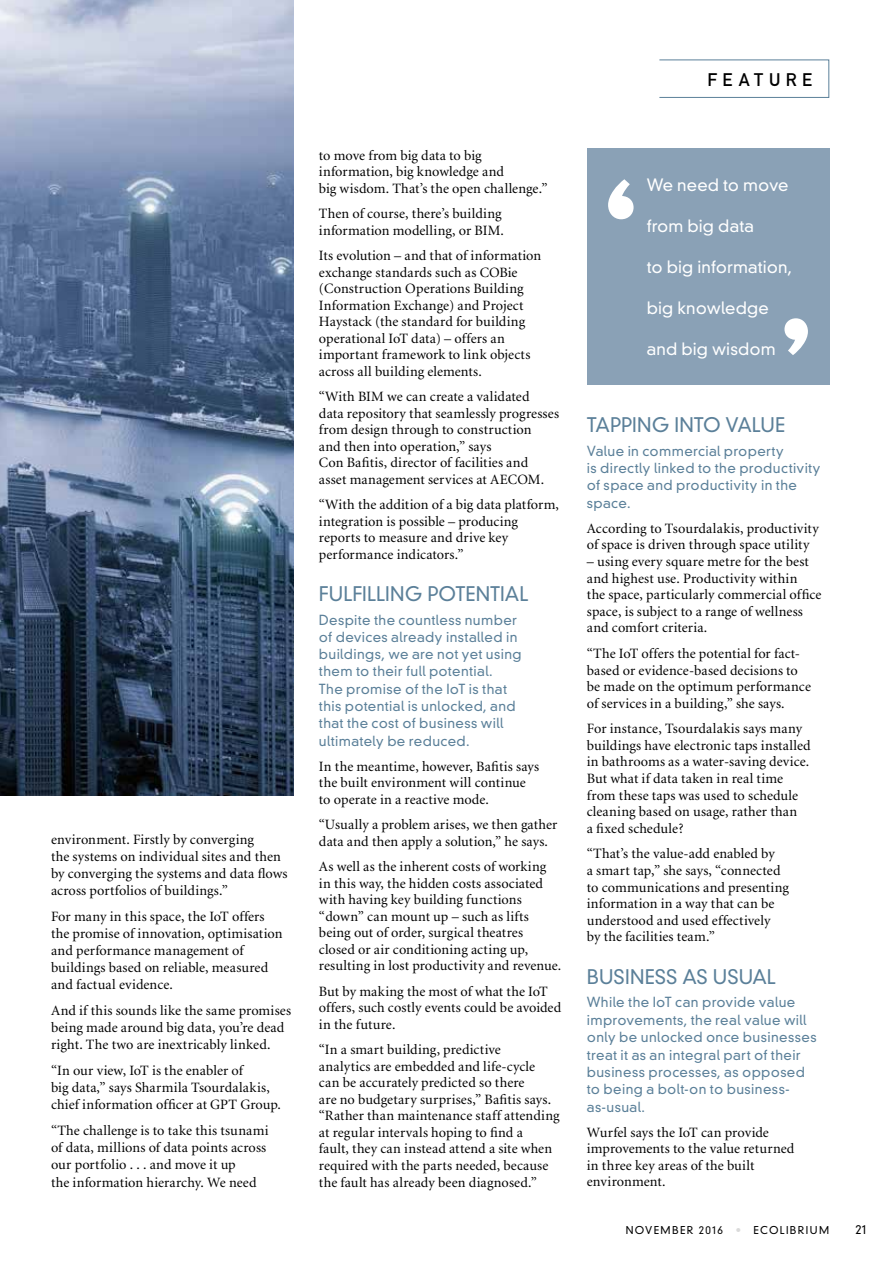
<style>
.page{position:relative;width:893px;height:1263px;background:#fff}
.page>*{position:absolute;margin:0;border:0;box-sizing:border-box;transform-origin:0 0}
.t1{font:300 19.5px "DIN Neuzeit Grotesk";color:#5b8099}
.t2{font:18px "DIN Mittelschrift";letter-spacing:.31em;color:#000}
.t3{font:300 16.5px "DIN Neuzeit Grotesk";letter-spacing:.01em;color:#fff}
.t4{font:14.25px/16.5px "Minion";letter-spacing:.01em;color:#000}
.t5{font:300 13.5px/17.4px "DIN Neuzeit Grotesk";letter-spacing:.03em;color:#5b8099}
.t6{font:300 12px "DIN Neuzeit Grotesk";color:#000}
.t7{font:300 10.5px "DIN Neuzeit Grotesk";letter-spacing:.13em;color:#000}
.s1{color:#dadada}
</style>
<div class="page">
<div style="left:659px;top:60px;width:170px;height:38px;border:1px solid #5b8099"></div>
<div style="left:587px;top:149px;width:242px;height:236px;background:#8aa1b6"></div>
<svg style="left:608px;top:179px;width:26px;height:40px"></svg>
<svg style="left:784px;top:318px;width:24px;height:37px"></svg>
<img style="left:0;top:0;width:293px;height:795px">
<p class="t4" style="left:51px;top:832px;width:238px;line-height:17px">environment. Firstly by converging<br>the systems on individual sites and then by converging the systems and data flows across portfolios of buildings.”</p>
<p class="t4" style="left:51px;top:909px;width:233px;line-height:17px">For many in this space, the IoT offers the promise of innovation, optimisation and performance management of buildings based on reliable, measured and factual evidence.</p>
<p class="t4" style="left:51px;top:1003px;width:242px;line-height:17px">And if this sounds like the same promises being made around big data, you’re dead right. The two are inextricably linked.</p>
<p class="t4" style="left:51px;top:1063px;width:231px;line-height:17px">“In our view, IoT is the enabler of<br>big data,” says Sharmila Tsourdalakis, chief information officer at GPT Group.</p>
<p class="t4" style="left:51px;top:1123px;width:219px;line-height:17px">“The challenge is to take this tsunami of data, millions of data points across our portfolio . . . and move it up<br>the information hierarchy. We need</p>
<p class="t4" style="left:319px;top:147px;width:230px">to move from big data to big information, big knowledge and<br>big wisdom. That’s the open challenge.”</p>
<p class="t4" style="left:319px;top:206px;width:187px">Then of course, there’s building information modelling, or BIM.</p>
<p class="t4" style="left:319px;top:248px;width:224px">Its evolution – and that of information exchange standards such as COBie (Construction Operations Building Information Exchange) and Project Haystack (the standard for building operational IoT data) – offers an important framework to link objects across all building elements.</p>
<p class="t4" style="left:319px;top:389px;width:242px">“With BIM we can create a validated<br>data repository that seamlessly progresses from design through to construction<br>and then into operation,” says<br>Con Bafitis, director of facilities and asset management services at AECOM.</p>
<p class="t4" style="left:319px;top:497px;width:241px">“With the addition of a big data platform, integration is possible – producing reports to measure and drive key performance indicators.”</p>
<p class="t1" style="left:319px;top:582px;width:211px">FULFILLING POTENTIAL</p>
<p class="t5" style="left:319px;top:611px;width:204px">Despite the countless number of devices already installed in buildings, we are not yet using them to their full potential.<br>The promise of the IoT is that this potential is unlocked, and that the cost of business will ultimately be reduced.</p>
<p class="t4" style="left:319px;top:758px;width:222px">In the meantime, however, Bafitis says the built environment will continue to operate in a reactive mode.</p>
<p class="t4" style="left:319px;top:817px;width:240px">“Usually a problem arises, we then gather data and then apply a solution,” he says.</p>
<p class="t4" style="left:319px;top:859px;width:244px">As well as the inherent costs of working in this way, the hidden costs associated with having key building functions “down” can mount up – such as lifts being out of order, surgical theatres closed or air conditioning acting up, resulting in lost productivity and revenue.</p>
<p class="t4" style="left:319px;top:983px;width:244px">But by making the most of what the IoT offers, such costly events could be avoided in the future.</p>
<p class="t4" style="left:319px;top:1042px;width:242px">“In a smart building, predictive<br>analytics are embedded and life-cycle<br>can be accurately predicted so there<br>are no budgetary surprises,” Bafitis says. “Rather than maintenance staff attending at regular intervals hoping to find a<br>fault, they can instead attend a site when required with the parts needed, because the fault has already been diagnosed.”</p>
<p class="t2" style="left:707px;top:69px;width:106px">FEATURE</p>
<p class="t3" style="left:647px;top:175px;width:143px">We need to move</p>
<p class="t3" style="left:647px;top:216px;width:109px">from big data</p>
<p class="t3" style="left:647px;top:257px;width:147px">to big information,</p>
<p class="t3" style="left:647px;top:298px;width:124px">big knowledge</p>
<p class="t3" style="left:647px;top:339px;width:131px">and big wisdom</p>
<p class="t1" style="left:587px;top:413px;width:200px">TAPPING INTO VALUE</p>
<p class="t5" style="left:587px;top:442px;width:235px">Value in commercial property<br>is directly linked to the productivity of space and productivity in the space.</p>
<p class="t4" style="left:587px;top:520px;width:234px">According to Tsourdalakis, productivity of space is driven through space utility</p>
<p class="t4" style="left:587px;top:554px;width:236px">– using every square metre for the best and highest use. Productivity within<br>the space, particularly commercial office space, is subject to a range of wellness and comfort criteria.</p>
<p class="t4" style="left:587px;top:646px;width:226px">“The IoT offers the potential for fact&shy;based or evidence-based decisions to be made on the optimum performance of services in a building,” she says.</p>
<p class="t4" style="left:587px;top:721px;width:225px">For instance, Tsourdalakis says many buildings have electronic taps installed in bathrooms as a water-saving device.<br>But what if data taken in real time from these taps was used to schedule cleaning based on usage, rather than<br>a fixed schedule?</p>
<p class="t4" style="left:587px;top:846px;width:204px">“That’s the value-add enabled by<br>a smart tap,” she says, “connected to communications and presenting information in a way that can be understood and used effectively<br>by the facilities team.”</p>
<p class="t1" style="left:587px;top:965px;width:191px">BUSINESS AS USUAL</p>
<p class="t5" style="left:587px;top:994px;width:231px">While the IoT can provide value improvements, the real value will only be unlocked once businesses treat it as an integral part of their business processes, as opposed to being a bolt-on to business&shy;as-usual.</p>
<p class="t4" style="left:587px;top:1124px;width:209px">Wurfel says the IoT can provide improvements to the value returned in three key areas of the built environment.</p>
<p class="t7" style="left:626px;top:1224px;width:205px">NOVEMBER 2016 <span class="s1">•</span> ECOLIBRIUM</p>
<p class="t6" style="left:855px;top:1222px;width:13px">21</p>
</div>
